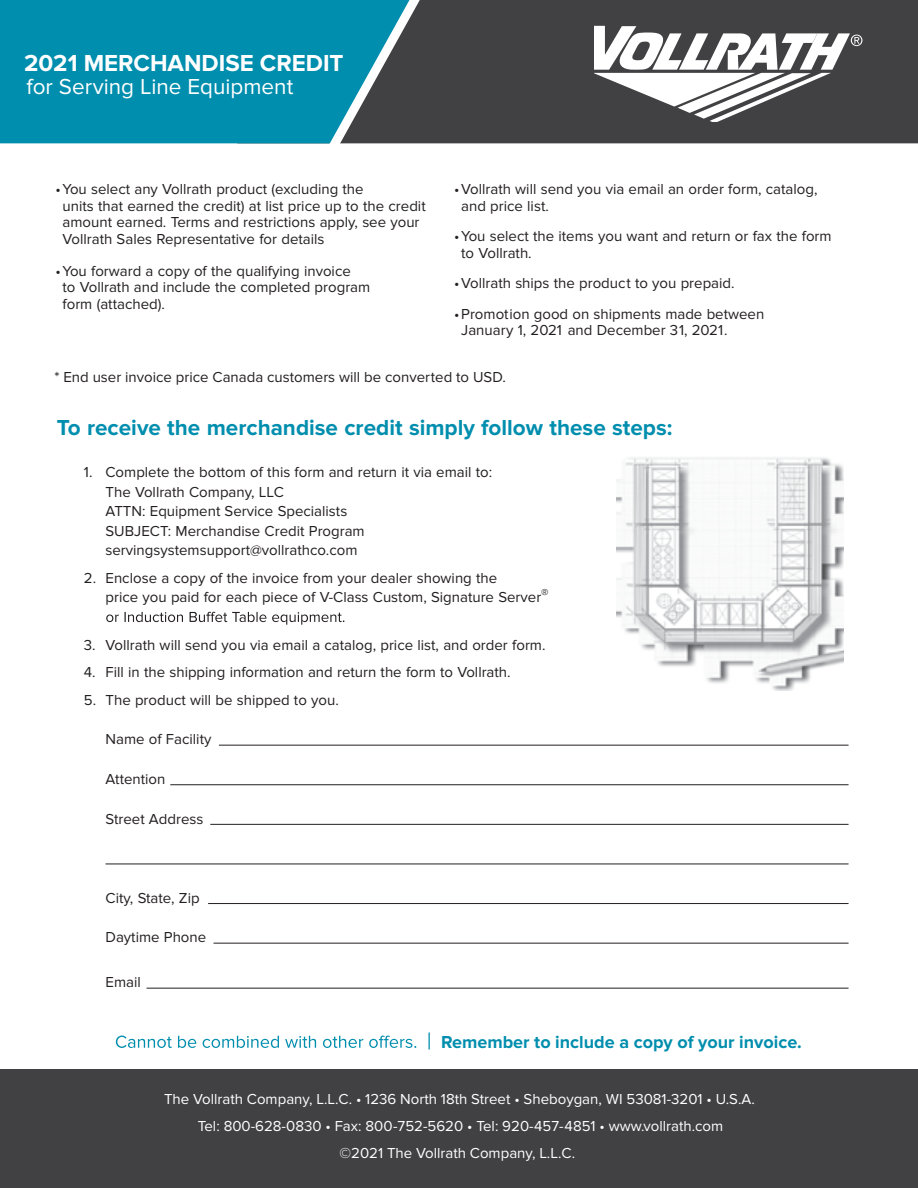
<style>
.page{position:relative;width:918px;height:1188px;background:#fff}
.page>*{position:absolute;margin:0;border:0;box-sizing:border-box;transform-origin:0 0}
.t1{font:700 24px "Proxima Nova";color:#fff}
.t2{font:700 22.5px "Proxima Nova";color:#008eae}
.t3{font:22.5px "Proxima Nova";color:#fff}
.t4{font:700 18px "Proxima Nova";color:#008eae}
.t5{font:15px/16.5px "Proxima Nova";color:#231f20}
.t6{font:15px/27px "Proxima Nova";color:#fff;text-align:center}
.s1{font-weight:400;font-size:24px}
</style>
<div class="page">
<div style="left:441px;top:0;width:477px;height:143px;background:#414042"></div>
<div style="left:0;top:0;width:309px;height:143px;background:#008eae"></div>
<svg style="left:309px;top:0;width:132px;height:144px;background:#327484"></svg>
<svg style="left:594px;top:26px;width:268px;height:96px"></svg>
<img style="left:616px;top:457px;width:227px;height:234px">
<hr style="left:219px;top:745px;width:630px;height:1px;background:#231f20">
<hr style="left:170px;top:784px;width:679px;height:1px;background:#231f20">
<hr style="left:210px;top:824px;width:639px;height:1px;background:#231f20">
<hr style="left:106px;top:864px;width:743px;height:1px;background:#231f20">
<hr style="left:208px;top:903px;width:641px;height:1px;background:#231f20">
<hr style="left:214px;top:943px;width:635px;height:1px;background:#231f20">
<hr style="left:147px;top:988px;width:702px;height:1px;background:#231f20">
<svg style="left:106px;top:612px;width:238px;height:13px"></svg>
<svg style="left:116px;top:1036px;width:300px;height:12px"></svg>
<div style="left:0;top:1069px;width:918px;height:119px;background:#414042"></div>
<h1 class="t1" style="left:24px;top:49px;width:321px">2021 MERCHANDISE CREDIT</h1>
<h2 class="t3" style="left:26px;top:73px;width:268px">for Serving Line Equipment</h2>
<p class="t5" style="left:63px;top:181px;width:365px;text-indent:-7px">•You select any Vollrath product (excluding the<br>units that earned the credit) at list price up to the credit amount earned. Terms and restrictions apply, see your Vollrath Sales Representative for details</p>
<p class="t5" style="left:63px;top:263px;width:309px;text-indent:-7px">•You forward a copy of the qualifying invoice<br>to Vollrath and include the completed program form (attached).</p>
<p class="t5" style="left:461px;top:181px;width:358px;text-indent:-7px">•Vollrath will send you via email an order form, catalog, and price list.</p>
<p class="t5" style="left:461px;top:228px;width:372px;text-indent:-7px">•You select the items you want and return or fax the form to Vollrath.</p>
<p class="t5" style="left:454px;top:275px;width:282px">•Vollrath ships the product to you prepaid.</p>
<p class="t5" style="left:461px;top:306px;width:305px;text-indent:-7px">•Promotion good on shipments made between<br>January 1, 2021 and December 31, 2021.</p>
<p class="t5" style="left:54px;top:369px;width:453px">* End user invoice price Canada customers will be converted to USD.</p>
<h2 class="t2" style="left:57px;top:414px;width:617px">To receive the merchandise credit simply follow these steps:</h2>
<p class="t5" style="left:106px;top:463px;width:388px;line-height:19.5px;text-indent:-22px">1. Complete the bottom of this form and return it via email to:<br>The Vollrath Company, LLC<br>ATTN: Equipment Service Specialists<br>SUBJECT: Merchandise Credit Program servingsystemsupport@vollrathco.com</p>
<p class="t5" style="left:106px;top:568px;width:445px;line-height:19.5px;text-indent:-22px">2. Enclose a copy of the invoice from your dealer showing the<br>price you paid for each piece of V-Class Custom, Signature Server®</p>
<p class="t5" style="left:84px;top:637px;width:463px">3. Vollrath will send you via email a catalog, price list, and order form.</p>
<p class="t5" style="left:84px;top:664px;width:428px">4. Fill in the shipping information and return the form to Vollrath.</p>
<p class="t5" style="left:84px;top:692px;width:256px">5. The product will be shipped to you.</p>
<p class="t5" style="left:106px;top:731px;width:107px">Name of Facility</p>
<p class="t5" style="left:106px;top:771px;width:61px">Attention</p>
<p class="t5" style="left:106px;top:811px;width:99px">Street Address</p>
<p class="t5" style="left:106px;top:890px;width:96px">City, State, Zip</p>
<p class="t5" style="left:106px;top:929px;width:102px">Daytime Phone</p>
<p class="t5" style="left:106px;top:974px;width:37px">Email</p>
<p class="t4" style="left:427px;top:1031px;width:377px"><span class="s1">|</span> Remember to include a copy of your invoice.</p>
<p class="t6" style="left:164px;top:1085px;width:592px">The Vollrath Company, L.L.C. • 1236 North 18th Street • Sheboygan, WI 53081-3201 • U.S.A.<br>Tel: 800-628-0830 • Fax: 800-752-5620 • Tel: 920-457-4851 • www.vollrath.com<br>©2021 The Vollrath Company, L.L.C.</p>
</div>
